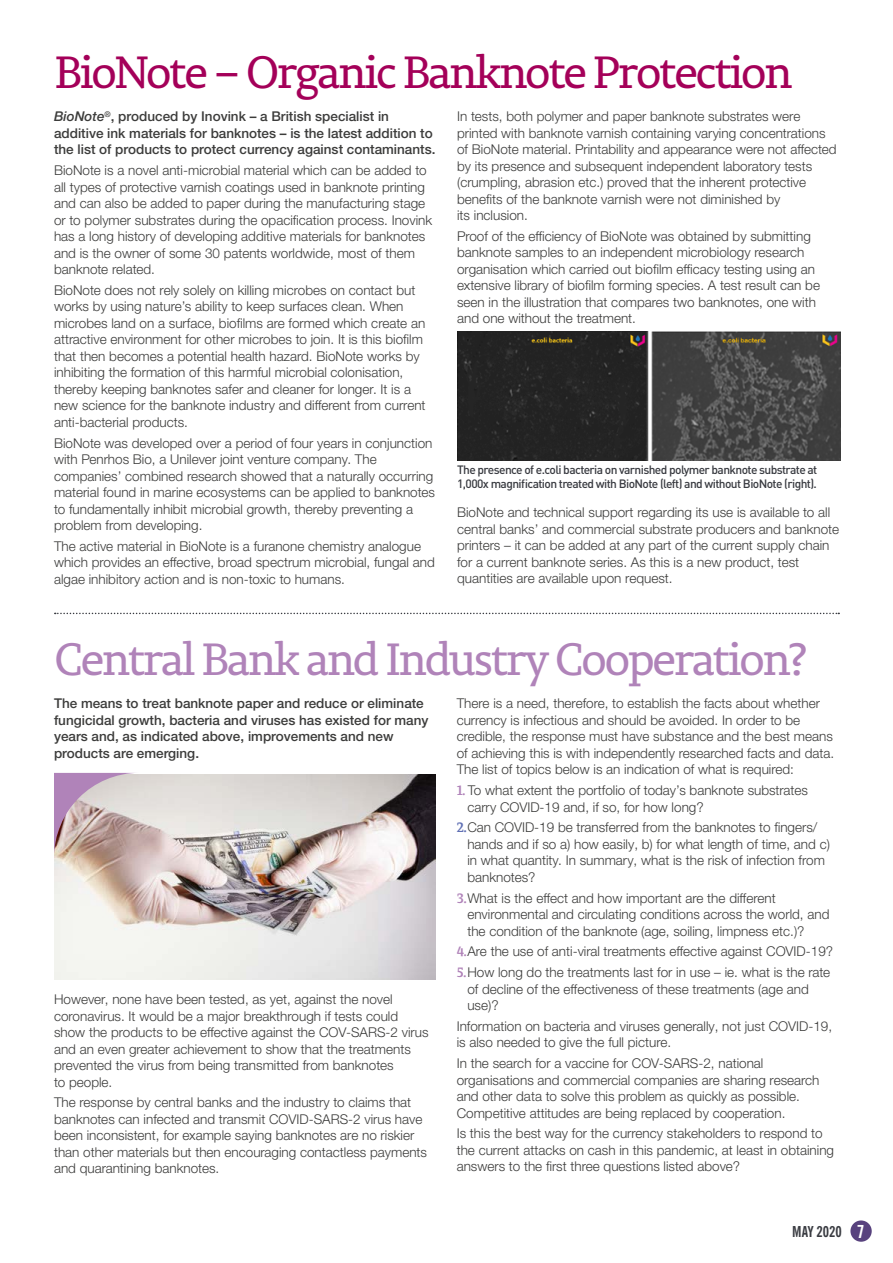
<style>
.page{position:relative;width:893px;height:1263px;background:#fff}
.page>*{position:absolute;margin:0;border:0;box-sizing:border-box;transform-origin:0 0}
.t1{font:45px "Permian Slab Serif Typeface";letter-spacing:-.06em;color:#b083b9}
.t2{font:45px "Permian Slab Serif Typeface";letter-spacing:-.06em;color:#a40059}
.t3{font:700 condensed 15px "News Gothic BT";color:#393b41}
.t4{font:300 13.5px/16.5px "Helvetica Neue LTW1 G";color:#3c3c3b}
.t5{font:500 13.5px/16.5px "Helvetica Neue LTW1 G";color:#3c3c3b}
.t6{font:500 12px/13.5px "DIN";letter-spacing:-.05em;color:#393b41}
.s1{font-family:"Helvetica Neue";font-style:italic}
.s2{font-family:"Permian Slab Serif Typeface";font-weight:700;color:#b083b9}
.s3{font-family:"Permian Slab Serif Typeface";font-weight:700;color:#6070b4}
.s4{font-size:18px;color:#fff}
</style>
<div class="page">
<img style="left:457px;top:331px;width:384px;height:130px">
<div style="left:850px;top:1220px;width:22px;height:22px;background:#58427e;border-radius:50%"></div>
<img style="left:54px;top:774px;width:381px;height:205px">
<svg style="left:55px;top:613px;width:784px;height:1px"></svg>
<svg style="left:54px;top:773px;width:85px;height:85px;background:#c1a8af"></svg>
<h1 class="t2" style="left:54px;top:36px;width:740px">BioNote – Organic Banknote Protection</h1>
<p class="t5" style="left:54px;top:108px;width:383px"><span class="s1">BioNote</span><sup>®</sup>, produced by Inovink – a British specialist in additive ink materials for banknotes – is the latest addition to the list of products to protect currency against contaminants.</p>
<p class="t4" style="left:54px;top:162px;width:380px">BioNote is a novel anti-microbial material which can be added to all types of protective varnish coatings used in banknote printing and can also be added to paper during the manufacturing stage or to polymer substrates during the opacification process. Inovink has a long history of developing additive materials for banknotes and is the owner of some 30 patents worldwide, most of them banknote related.</p>
<p class="t4" style="left:54px;top:282px;width:373px">BioNote does not rely solely on killing microbes on contact but works by using nature’s ability to keep surfaces clean. When microbes land on a surface, biofilms are formed which create an attractive environment for other microbes to join. It is this biofilm that then becomes a potential health hazard. BioNote works by inhibiting the formation of this harmful microbial colonisation, thereby keeping banknotes safer and cleaner for longer. It is a new science for the banknote industry and different from current anti-bacterial products.</p>
<p class="t4" style="left:54px;top:434px;width:383px">BioNote was developed over a period of four years in conjunction with Penrhos Bio, a Unilever joint venture company. The companies’ combined research showed that a naturally occurring material found in marine ecosystems can be applied to banknotes to fundamentally inhibit microbial growth, thereby preventing a problem from developing.</p>
<p class="t4" style="left:54px;top:538px;width:382px">The active material in BioNote is a furanone chemistry analogue which provides an effective, broad spectrum microbial, fungal and algae inhibitory action and is non-toxic to humans.</p>
<p class="t4" style="left:457px;top:108px;width:381px">In tests, both polymer and paper banknote substrates were printed with banknote varnish containing varying concentrations of BioNote material. Printability and appearance were not affected by its presence and subsequent independent laboratory tests (crumpling, abrasion etc.) proved that the inherent protective benefits of the banknote varnish were not diminished by<br>its inclusion.</p>
<p class="t4" style="left:457px;top:228px;width:364px">Proof of the efficiency of BioNote was obtained by submitting banknote samples to an independent microbiology research organisation which carried out biofilm efficacy testing using an extensive library of biofilm forming species. A test result can be seen in the illustration that compares two banknotes, one with and one without the treatment.</p>
<p class="t6" style="left:457px;top:463px;width:362px">The presence of e.coli bacteria on varnished polymer banknote substrate at<br>1,000x magnification treated with BioNote (left) and without BioNote (right).</p>
<p class="t4" style="left:457px;top:504px;width:383px">BioNote and technical support regarding its use is available to all central banks’ and commercial substrate producers and banknote printers – it can be added at any part of the current supply chain for a current banknote series. As this is a new product, test quantities are available upon request.</p>
<h1 class="t1" style="left:54px;top:623px;width:755px">Central Bank and Industry Cooperation?</h1>
<p class="t5" style="left:54px;top:695px;width:376px">The means to treat banknote paper and reduce or eliminate fungicidal growth, bacteria and viruses has existed for many years and, as indicated above, improvements and new products are emerging.</p>
<p class="t4" style="left:457px;top:695px;width:379px">There is a need, therefore, to establish the facts about whether currency is infectious and should be avoided. In order to be credible, the response must have substance and the best means of achieving this is with independently researched facts and data.<br>The list of topics below is an indication of what is required:</p>
<p class="t4" style="left:467px;top:782px;width:342px;text-indent:-11px"><span class="s2">1.</span> To what extent the portfolio of today’s banknote substrates carry COVID-19 and, if so, for how long?</p>
<p class="t4" style="left:467px;top:819px;width:364px;text-indent:-11px"><span class="s3">2.</span>Can COVID-19 be transferred from the banknotes to fingers/ hands and if so a) how easily, b) for what length of time, and c) in what quantity. In summary, what is the risk of infection from banknotes?</p>
<p class="t4" style="left:467px;top:889px;width:364px;text-indent:-11px"><span class="s2">3.</span>What is the effect and how important are the different environmental and circulating conditions across the world, and the condition of the banknote (age, soiling, limpness etc.)?</p>
<p class="t4" style="left:457px;top:941px;width:378px;line-height:20.7px"><span class="s2">4.</span>Are the use of anti-viral treatments effective against COVID-19?<br><span class="s2">5.</span>How long do the treatments last for in use – ie. what is the rate</p>
<p class="t4" style="left:467px;top:980px;width:343px">of decline of the effectiveness of these treatments (age and use)?</p>
<p class="t4" style="left:457px;top:1018px;width:377px">Information on bacteria and viruses generally, not just COVID-19, is also needed to give the full picture.</p>
<p class="t4" style="left:457px;top:1055px;width:364px">In the search for a vaccine for COV-SARS-2, national organisations and commercial companies are sharing research and other data to solve this problem as quickly as possible.<br>Competitive attitudes are being replaced by cooperation.</p>
<p class="t4" style="left:457px;top:1125px;width:379px">Is this the best way for the currency stakeholders to respond to the current attacks on cash in this pandemic, at least in obtaining answers to the first three questions listed above?</p>
<p class="t4" style="left:54px;top:991px;width:376px">However, none have been tested, as yet, against the novel coronavirus. It would be a major breakthrough if tests could show the products to be effective against the COV-SARS-2 virus and an even greater achievement to show that the treatments prevented the virus from being transmitted from banknotes<br>to people.</p>
<p class="t4" style="left:54px;top:1094px;width:375px">The response by central banks and the industry to claims that banknotes can infected and transmit COVID-SARS-2 virus have been inconsistent, for example saying banknotes are no riskier than other materials but then encouraging contactless payments and quarantining banknotes.</p>
<p class="t3" style="left:792px;top:1222px;width:74px">MAY 2020 <span class="s4">7</span></p>
</div>
